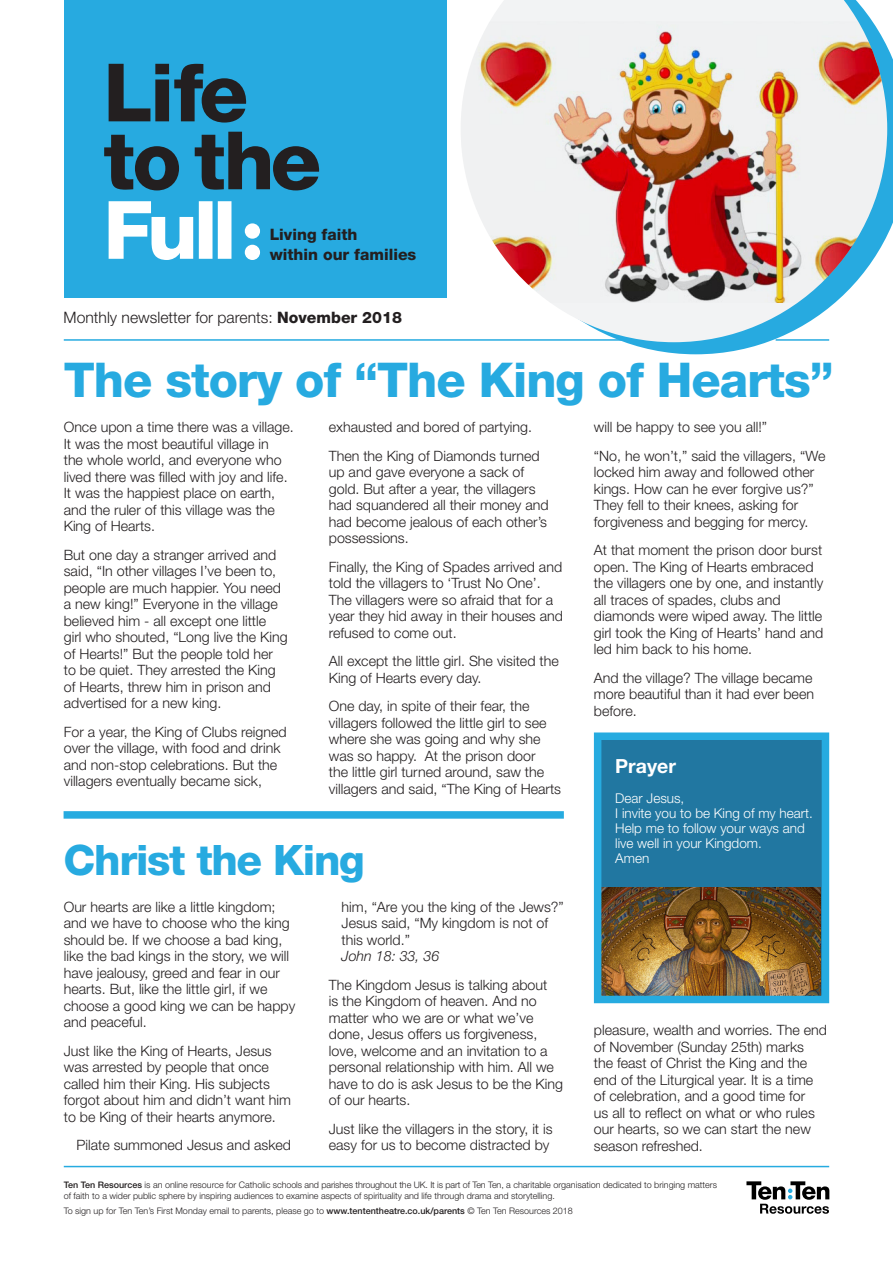
<style>
.page{position:relative;width:893px;height:1263px;background:#fff}
.page>*{position:absolute;margin:0;border:0;box-sizing:border-box;transform-origin:0 0}
.t1{font:800 48px "Helvetica Neue";letter-spacing:-.02em;color:#27aae0}
.t2{font:800 42px "Helvetica Neue";letter-spacing:-.03em;color:#27aae0}
.t3{font:700 19.5px "Helvetica Neue";color:#fff}
.t4{font:300 15.75px "Helvetica Neue";color:#231f20}
.t5{font:800 15.75px "Helvetica Neue";color:#231f20}
.t6{font:300 14.25px/16.5px "Helvetica Neue";color:#231f20}
.t7{font:italic 300 14.25px "Helvetica Neue";color:#231f20}
.t8{font:300 13.5px/15px "Helvetica Neue";color:#fff}
.t9{font:300 9px/10.5px "Helvetica Neue";color:#231f20}
.s1{font-weight:800}
.s2{font-weight:500}
</style>
<div class="page">
<div style="left:64px;top:0;width:382px;height:298px;background:#27aae0"></div>
<svg style="left:746px;top:1181px;width:83px;height:33px"></svg>
<svg style="left:109px;top:201px;width:122px;height:59px"></svg>
<svg style="left:104px;top:132px;width:216px;height:58px"></svg>
<svg style="left:109px;top:64px;width:138px;height:59px"></svg>
<div style="left:245px;top:245px;width:15px;height:15px;background:#fff;border-radius:50%"></div>
<div style="left:245px;top:223px;width:15px;height:16px;background:#fff;border-radius:50%"></div>
<hr style="left:64px;top:339px;width:584px;height:2px;background:#26abe0">
<svg style="left:624px;top:46px;width:269px;height:308px"></svg>
<svg style="left:461px;top:0;width:426px;height:342px;fill:#f2f3f4"></svg>
<img style="left:461px;top:22px;width:426px;height:280px">
<div style="left:64px;top:811px;width:500px;height:8px;background:#26abe0"></div>
<div style="left:598px;top:736px;width:227px;height:263px;background:#2177a1"></div>
<img style="left:603px;top:888px;width:217px;height:106px">
<div style="left:594px;top:732px;width:235px;height:271px;border:8px solid #26abe0"></div>
<hr style="left:64px;top:1166px;width:765px;height:1px;background:#26abe0">
<p class="t5" style="left:270px;top:225px;width:89px">Living faith</p>
<p class="t5" style="left:270px;top:245px;width:148px">within our families</p>
<p class="t4" style="left:64px;top:308px;width:340px">Monthly newsletter for parents: <span class="s1">November 2018</span></p>
<p class="t1" style="left:64px;top:351px;width:771px">The story of “The King of Hearts”</p>
<p class="t6" style="left:329px;top:419px;width:205px">exhausted and bored of partying.</p>
<p class="t6" style="left:329px;top:447px;width:221px">Then the King of Diamonds turned up and gave everyone a sack of gold. But after a year, the villagers had squandered all their money and had become jealous of each other’s possessions.</p>
<p class="t6" style="left:329px;top:558px;width:236px">Finally, the King of Spades arrived and told the villagers to ‘Trust No One’.<br>The villagers were so afraid that for a year they hid away in their houses and refused to come out.</p>
<p class="t6" style="left:329px;top:653px;width:231px">All except the little girl. She visited the<br>King of Hearts every day.</p>
<p class="t6" style="left:329px;top:698px;width:234px">One day, in spite of their fear, the villagers followed the little girl to see where she was going and why she was so happy. At the prison door<br>the little girl turned around, saw the villagers and said, “The King of Hearts</p>
<p class="t6" style="left:64px;top:419px;width:231px">Once upon a time there was a village.<br>It was the most beautiful village in<br>the whole world, and everyone who lived there was filled with joy and life.<br>It was the happiest place on earth, and the ruler of this village was the<br>King of Hearts.</p>
<p class="t6" style="left:64px;top:546px;width:225px">But one day a stranger arrived and said, “In other villages I’ve been to, people are much happier. You need a new king!” Everyone in the village believed him - all except one little<br>girl who shouted, “Long live the King of Hearts!” But the people told her to be quiet. They arrested the King of Hearts, threw him in prison and advertised for a new king.</p>
<p class="t6" style="left:64px;top:723px;width:224px">For a year, the King of Clubs reigned over the village, with food and drink and non-stop celebrations. But the villagers eventually became sick,</p>
<p class="t6" style="left:594px;top:419px;width:175px">will be happy to see you all!”</p>
<p class="t6" style="left:594px;top:447px;width:233px">“No, he won’t,” said the villagers, “We locked him away and followed other kings. How can he ever forgive us?” They fell to their knees, asking for forgiveness and begging for mercy.</p>
<p class="t6" style="left:594px;top:542px;width:231px">At that moment the prison door burst open. The King of Hearts embraced the villagers one by one, and instantly all traces of spades, clubs and diamonds were wiped away. The little girl took the King of Hearts’ hand and led him back to his home.</p>
<p class="t6" style="left:594px;top:669px;width:222px;text-align:justify">And the village? The village became more beautiful than it had ever been before.</p>
<p class="t3" style="left:615px;top:754px;width:62px">Prayer</p>
<p class="t8" style="left:615px;top:790px;width:71px">Dear Jesus,</p>
<p class="t8" style="left:615px;top:805px;width:199px">I invite you to be King of my heart.</p>
<p class="t8" style="left:615px;top:820px;width:191px">Help me to follow your ways and live well in your Kingdom.</p>
<p class="t8" style="left:615px;top:850px;width:36px">Amen</p>
<p class="t2" style="left:64px;top:835px;width:303px">Christ the King</p>
<p class="t6" style="left:64px;top:898px;width:233px">Our hearts are like a little kingdom; and we have to choose who the king should be. If we choose a bad king, like the bad kings in the story, we will have jealousy, greed and fear in our hearts. But, like the little girl, if we choose a good king we can be happy and peaceful.</p>
<p class="t6" style="left:64px;top:1042px;width:229px">Just like the King of Hearts, Jesus was arrested by people that once called him their King. His subjects forgot about him and didn’t want him to be King of their hearts anymore.</p>
<p class="t6" style="left:77px;top:1136px;width:216px">Pilate summoned Jesus and asked</p>
<p class="t6" style="left:342px;top:898px;width:224px">him, “Are you the king of the Jews?”</p>
<p class="t6" style="left:342px;top:914px;width:208px">Jesus said, “My kingdom is not of this world.”</p>
<p class="t7" style="left:342px;top:948px;width:99px">John 18: 33, 36</p>
<p class="t6" style="left:329px;top:976px;width:236px">The Kingdom Jesus is talking about<br>is the Kingdom of heaven. And no matter who we are or what we’ve done, Jesus offers us forgiveness, love, welcome and an invitation to a personal relationship with him. All we have to do is ask Jesus to be the King of our hearts.</p>
<p class="t6" style="left:329px;top:1120px;width:225px">Just like the villagers in the story, it is easy for us to become distracted by</p>
<p class="t6" style="left:594px;top:1021px;width:235px">pleasure, wealth and worries. The end of November (Sunday 25th) marks<br>the feast of Christ the King and the end of the Liturgical year. It is a time of celebration, and a good time for<br>us all to reflect on what or who rules our hearts, so we can start the new season refreshed.</p>
<p class="t9" style="left:64px;top:1179px;width:655px"><span class="s2">Ten Ten Resources</span> is an online resource for Catholic schools and parishes throughout the UK. It is part of Ten Ten, a charitable organisation dedicated to bringing matters of faith to a wider public sphere by inspiring audiences to examine aspects of spirituality and life through drama and storytelling.</p>
<p class="t9" style="left:64px;top:1205px;width:511px">To sign up for Ten Ten’s First Monday email to parents, please go to <span class="s2">www.tententheatre.co.uk/parents</span> © Ten Ten Resources 2018</p>
</div>
